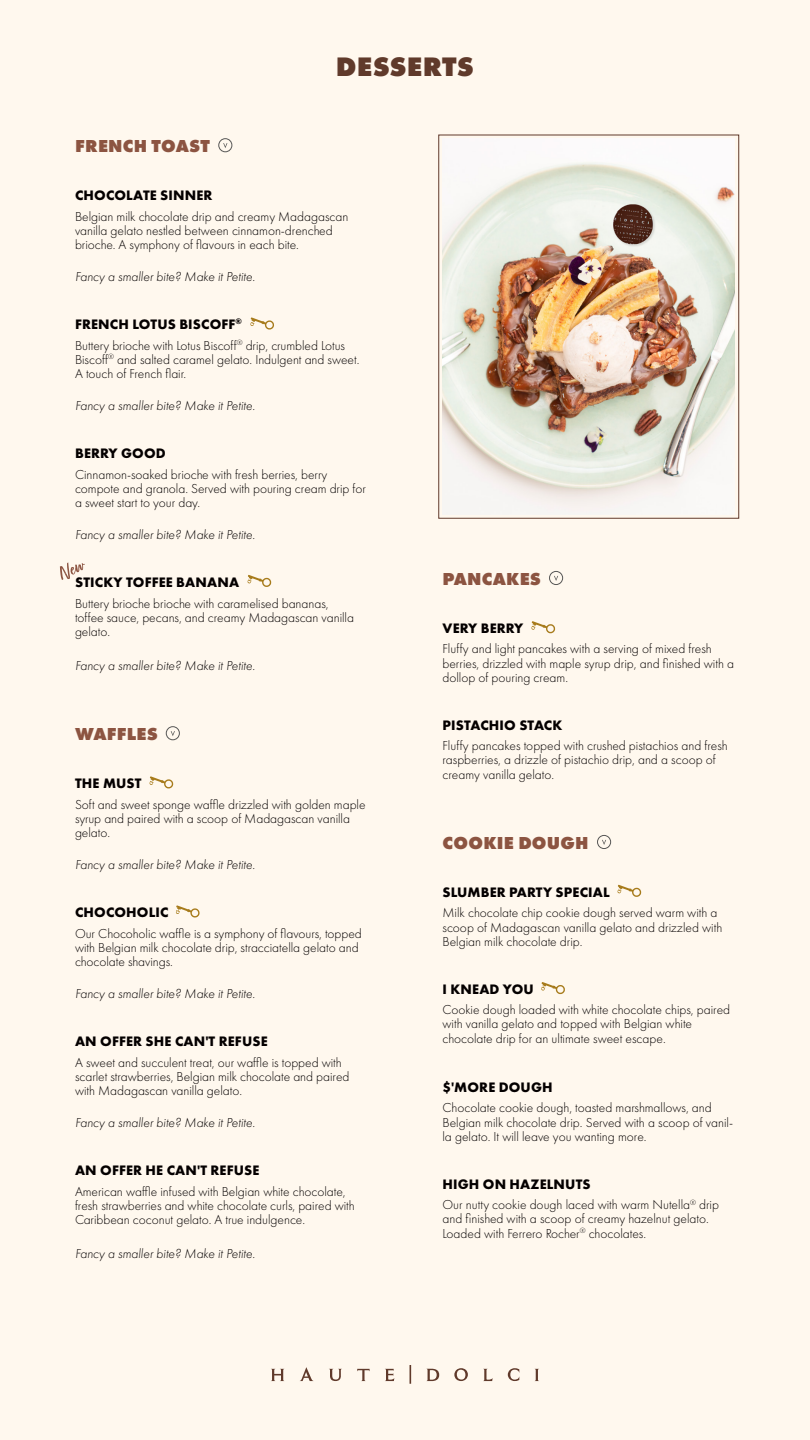
<style>
.page{position:relative;width:810px;height:1440px;background:#fff8ee}
.page>*{position:absolute;margin:0;border:0;box-sizing:border-box;transform-origin:0 0}
.t1{font:800 27.75px "Futura PT";letter-spacing:.01em;color:#603a2b}
.t2{font:800 18px "Futura PT";letter-spacing:.01em;color:#8c5441}
.t3{font:700 14.25px "Futura PT";letter-spacing:.01em;color:#040000}
.t4{font:300 13.5px/14.2px "Futura PT";color:#040000}
.t5{font:italic 300 13.5px "Futura PT";color:#040000}
</style>
<div class="page">
<svg style="left:410px;top:1365px;width:1px;height:19px"></svg>
<svg style="left:454px;top:1368px;width:14px;height:13px"></svg>
<svg style="left:426px;top:1369px;width:13px;height:12px"></svg>
<svg style="left:271px;top:1369px;width:13px;height:12px"></svg>
<svg style="left:300px;top:1367px;width:14px;height:14px"></svg>
<svg style="left:357px;top:1369px;width:13px;height:12px"></svg>
<svg style="left:329px;top:1369px;width:13px;height:12px"></svg>
<svg style="left:385px;top:1369px;width:9px;height:12px"></svg>
<svg style="left:483px;top:1369px;width:10px;height:12px"></svg>
<svg style="left:535px;top:1369px;width:4px;height:12px"></svg>
<svg style="left:508px;top:1368px;width:11px;height:13px"></svg>
<img style="left:442px;top:139px;width:293px;height:364px">
<svg style="left:618px;top:885px;width:24px;height:12px"></svg>
<svg style="left:541px;top:982px;width:24px;height:13px"></svg>
<svg style="left:223px;top:143px;width:4px;height:5px"></svg>
<div style="left:219px;top:139px;width:13px;height:13px;border:1px solid #575756;border-radius:50%"></div>
<svg style="left:554px;top:576px;width:4px;height:5px"></svg>
<div style="left:549px;top:571px;width:14px;height:14px;border:1px solid #575756;border-radius:50%"></div>
<svg style="left:602px;top:840px;width:4px;height:5px"></svg>
<div style="left:597px;top:835px;width:14px;height:14px;border:1px solid #575756;border-radius:50%"></div>
<svg style="left:171px;top:731px;width:4px;height:5px"></svg>
<div style="left:166px;top:727px;width:14px;height:13px;border:1px solid #575756;border-radius:50%"></div>
<svg style="left:250px;top:317px;width:24px;height:13px"></svg>
<svg style="left:248px;top:575px;width:24px;height:12px"></svg>
<svg style="left:150px;top:776px;width:24px;height:13px"></svg>
<svg style="left:176px;top:905px;width:24px;height:13px"></svg>
<svg style="left:531px;top:621px;width:25px;height:13px"></svg>
<svg style="left:60px;top:562px;width:25px;height:18px"></svg>
<h1 class="t1" style="left:336px;top:50px;width:140px">DESSERTS</h1>
<h2 class="t2" style="left:75px;top:134px;width:136px">FRENCH TOAST</h2>
<p class="t3" style="left:75px;top:186px;width:139px">CHOCOLATE SINNER</p>
<p class="t4" style="left:75px;top:209px;width:275px">Belgian milk chocolate drip and creamy Madagascan vanilla gelato nestled between cinnamon-drenched brioche. A symphony of flavours in each bite.</p>
<p class="t5" style="left:75px;top:269px;width:182px">Fancy a smaller bite? Make it Petite.</p>
<p class="t3" style="left:75px;top:315px;width:168px">FRENCH LOTUS BISCOFF<sup>®</sup></p>
<p class="t4" style="left:75px;top:338px;width:286px">Buttery brioche with Lotus Biscoff<sup>®</sup> drip, crumbled Lotus<br>Biscoff<sup>®</sup> and salted caramel gelato. Indulgent and sweet.<br>A touch of French flair.</p>
<p class="t5" style="left:75px;top:398px;width:182px">Fancy a smaller bite? Make it Petite.</p>
<p class="t3" style="left:75px;top:444px;width:92px">BERRY GOOD</p>
<p class="t4" style="left:75px;top:467px;width:293px">Cinnamon-soaked brioche with fresh berries, berry compote and granola. Served with pouring cream drip for a sweet start to your day.</p>
<p class="t5" style="left:75px;top:527px;width:182px">Fancy a smaller bite? Make it Petite.</p>
<p class="t3" style="left:75px;top:573px;width:166px">STICKY TOFFEE BANANA</p>
<p class="t4" style="left:75px;top:596px;width:281px">Buttery brioche brioche with caramelised bananas, toffee sauce, pecans, and creamy Madagascan vanilla gelato.</p>
<p class="t5" style="left:75px;top:658px;width:182px">Fancy a smaller bite? Make it Petite.</p>
<h2 class="t2" style="left:75px;top:722px;width:84px">WAFFLES</h2>
<p class="t3" style="left:75px;top:774px;width:68px">THE MUST</p>
<p class="t4" style="left:75px;top:797px;width:292px">Soft and sweet sponge waffle drizzled with golden maple syrup and paired with a scoop of Madagascan vanilla gelato.</p>
<p class="t5" style="left:75px;top:857px;width:182px">Fancy a smaller bite? Make it Petite.</p>
<p class="t3" style="left:75px;top:903px;width:95px">CHOCOHOLIC</p>
<p class="t4" style="left:75px;top:926px;width:288px">Our Chocoholic waffle is a symphony of flavours, topped with Belgian milk chocolate drip, stracciatella gelato and chocolate shavings.</p>
<p class="t5" style="left:75px;top:986px;width:182px">Fancy a smaller bite? Make it Petite.</p>
<p class="t3" style="left:75px;top:1032px;width:194px">AN OFFER SHE CAN'T REFUSE</p>
<p class="t4" style="left:75px;top:1055px;width:276px">A sweet and succulent treat, our waffle is topped with scarlet strawberries, Belgian milk chocolate and paired with Madagascan vanilla gelato.</p>
<p class="t5" style="left:75px;top:1115px;width:182px">Fancy a smaller bite? Make it Petite.</p>
<p class="t3" style="left:75px;top:1161px;width:186px">AN OFFER HE CAN'T REFUSE</p>
<p class="t4" style="left:75px;top:1184px;width:281px">American waffle infused with Belgian white chocolate, fresh strawberries and white chocolate curls, paired with<br>Caribbean coconut gelato. A true indulgence.</p>
<p class="t5" style="left:75px;top:1246px;width:182px">Fancy a smaller bite? Make it Petite.</p>
<h2 class="t2" style="left:443px;top:567px;width:100px">PANCAKES</h2>
<p class="t3" style="left:443px;top:619px;width:82px">VERY BERRY</p>
<p class="t4" style="left:442px;top:642px;width:293px">Fluffy and light pancakes with a serving of mixed fresh berries, drizzled with maple syrup drip, and finished with a dollop of pouring cream.</p>
<p class="t3" style="left:443px;top:716px;width:121px">PISTACHIO STACK</p>
<p class="t4" style="left:442px;top:739px;width:287px">Fluffy pancakes topped with crushed pistachios and fresh raspberries, a drizzle of pistachio drip, and a scoop of creamy vanilla gelato.</p>
<h2 class="t2" style="left:443px;top:831px;width:147px">COOKIE DOUGH</h2>
<p class="t3" style="left:443px;top:883px;width:169px">SLUMBER PARTY SPECIAL</p>
<p class="t4" style="left:442px;top:906px;width:281px">Milk chocolate chip cookie dough served warm with a scoop of Madagascan vanilla gelato and drizzled with<br>Belgian milk chocolate drip.</p>
<p class="t3" style="left:443px;top:980px;width:93px">I KNEAD YOU</p>
<p class="t4" style="left:442px;top:1003px;width:289px">Cookie dough loaded with white chocolate chips, paired with vanilla gelato and topped with Belgian white chocolate drip for an ultimate sweet escape.</p>
<p class="t3" style="left:442px;top:1078px;width:112px">$'MORE DOUGH</p>
<p class="t4" style="left:442px;top:1101px;width:292px">Chocolate cookie dough, toasted marshmallows, and<br>Belgian milk chocolate drip. Served with a scoop of vanil&shy;la gelato. It will leave you wanting more.</p>
<p class="t3" style="left:443px;top:1175px;width:150px">HIGH ON HAZELNUTS</p>
<p class="t4" style="left:442px;top:1198px;width:278px">Our nutty cookie dough laced with warm Nutella<sup>®</sup> drip and finished with a scoop of creamy hazelnut gelato.<br>Loaded with Ferrero Rocher<sup>®</sup> chocolates.</p>
</div>
